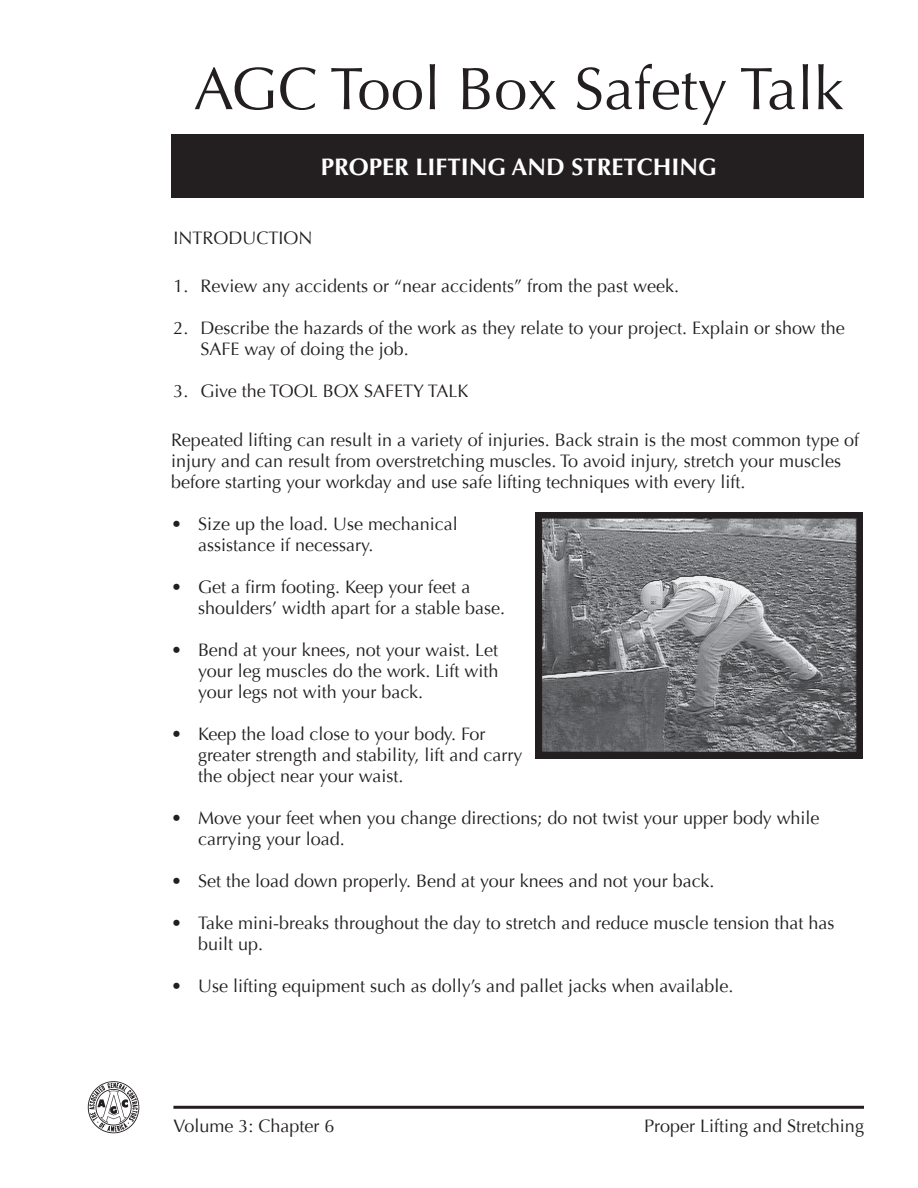
<style>
.page{position:relative;width:918px;height:1188px;background:#fff}
.page>*{position:absolute;margin:0;border:0;box-sizing:border-box;transform-origin:0 0}
.t1{font:60px "Optima";color:#231f20}
.t2{font:700 24px "Optima";color:#fff}
.t3{font:18px/21px "Optima";color:#231f20}
</style>
<div class="page">
<div style="left:172px;top:134px;width:692px;height:63px;background:#231f20"></div>
<hr style="left:173px;top:1106px;width:691px;height:3px;background:#231f20">
<img style="left:87px;top:1081px;width:53px;height:53px">
<img style="left:536px;top:512px;width:326px;height:246px">
<h1 class="t1" style="left:194px;top:54px;width:652px">AGC Tool Box Safety Talk</h1>
<h2 class="t2" style="left:321px;top:157px;width:398px">PROPER LIFTING AND STRETCHING</h2>
<p class="t3" style="left:173px;top:227px;width:141px">INTRODUCTION</p>
<p class="t3" style="left:173px;top:275px;width:507px">1. Review any accidents or “near accidents” from the past week.</p>
<p class="t3" style="left:200px;top:317px;width:646px;text-indent:-27px">2. Describe the hazards of the work as they relate to your project. Explain or show the<br>SAFE way of doing the job.</p>
<p class="t3" style="left:173px;top:380px;width:297px">3. Give the TOOL BOX SAFETY TALK</p>
<p class="t3" style="left:171px;top:429px;width:690px">Repeated lifting can result in a variety of injuries. Back strain is the most common type of injury and can result from overstretching muscles. To avoid injury, stretch your muscles before starting your workday and use safe lifting techniques with every lift.</p>
<p class="t3" style="left:198px;top:513px;width:261px">Size up the load. Use mechanical assistance if necessary.</p>
<p class="t3" style="left:198px;top:576px;width:309px">Get a rm footing. Keep your feet a shoulders’ width apart for a stable base.</p>
<p class="t3" style="left:198px;top:639px;width:302px;text-align:justify">Bend at your knees, not your waist. Let your leg muscles do the work. Lift with your legs not with your back.</p>
<p class="t3" style="left:198px;top:723px;width:326px">Keep the load close to your body. For greater strength and stability, lift and carry the object near your waist.</p>
<p class="t3" style="left:198px;top:807px;width:623px">Move your feet when you change directions; do not twist your upper body while carrying your load.</p>
<p class="t3" style="left:198px;top:870px;width:518px">Set the load down properly. Bend at your knees and not your back.</p>
<p class="t3" style="left:198px;top:912px;width:638px">Take mini-breaks throughout the day to stretch and reduce muscle tension that has built up.</p>
<p class="t3" style="left:198px;top:975px;width:537px">Use lifting equipment such as dolly’s and pallet jacks when available.</p>
<p class="t3" style="left:171px;top:513px;width:12px">•</p>
<p class="t3" style="left:171px;top:576px;width:12px">•</p>
<p class="t3" style="left:171px;top:639px;width:12px">•</p>
<p class="t3" style="left:171px;top:723px;width:12px">•</p>
<p class="t3" style="left:171px;top:807px;width:12px">•</p>
<p class="t3" style="left:171px;top:870px;width:12px">•</p>
<p class="t3" style="left:171px;top:912px;width:12px">•</p>
<p class="t3" style="left:171px;top:975px;width:12px">•</p>
<p class="t3" style="left:173px;top:1116px;width:163px">Volume 3: Chapter 6</p>
<p class="t3" style="left:644px;top:1116px;width:221px">Proper Lifting and Stretching</p>
</div>
